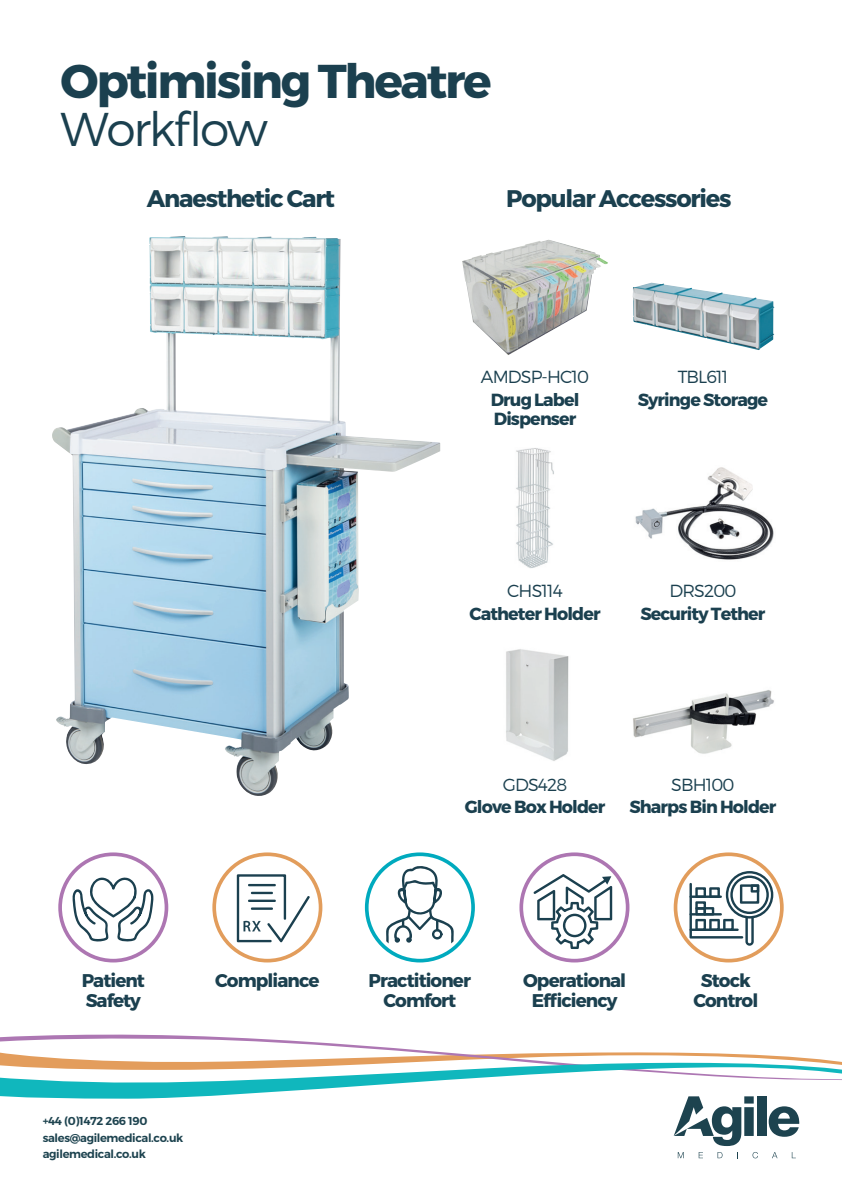
<style>
.page{position:relative;width:842px;height:1191px;background:#fff}
.page>*{position:absolute;margin:0;border:0;box-sizing:border-box;transform-origin:0 0}
.t1{font:700 47.4px "Montserrat";letter-spacing:-.05em;color:#1b404f}
.t2{font:300 47.4px "Montserrat";letter-spacing:-.05em;color:#1b404f}
.t3{font:700 24px "Montserrat";letter-spacing:-.05em;color:#1b404f}
.t4{font:700 18.4px/20px "Montserrat";letter-spacing:-.05em;color:#1b404f;text-align:center}
.t5{font:700 17.6px/19px "Montserrat";letter-spacing:-.05em;color:#1b404f}
.t6{font:300 17.6px "Montserrat";letter-spacing:-.05em;color:#1b404f}
.t7{font:600 11.4px/16.2px "Montserrat";letter-spacing:-.03em;color:#1d434f}
</style>
<div class="page">
<img style="left:633px;top:690px;width:141px;height:64px">
<img style="left:506px;top:649px;width:63px;height:112px">
<img style="left:635px;top:467px;width:139px;height:93px">
<img style="left:516px;top:448px;width:38px;height:120px">
<img style="left:632px;top:283px;width:142px;height:67px">
<img style="left:462px;top:240px;width:146px;height:115px">
<svg style="left:678px;top:1152px;width:6px;height:6px"></svg>
<svg style="left:699px;top:1152px;width:4px;height:6px"></svg>
<svg style="left:717px;top:1152px;width:5px;height:6px"></svg>
<svg style="left:752px;top:1152px;width:6px;height:6px"></svg>
<svg style="left:772px;top:1152px;width:5px;height:6px"></svg>
<svg style="left:0;top:1034px;width:310px;height:8px"></svg>
<svg style="left:0;top:1042px;width:842px;height:104px"></svg>
<img style="left:52px;top:237px;width:307px;height:559px">
<svg style="left:72px;top:875px;width:82px;height:67px"></svg>
<div style="left:58px;top:852px;width:110px;height:110px;border:4px solid #ad76b2;border-radius:50%"></div>
<svg style="left:237px;top:874px;width:73px;height:68px"></svg>
<div style="left:212px;top:852px;width:110px;height:110px;border:4px solid #e29d5c;border-radius:50%"></div>
<svg style="left:533px;top:874px;width:79px;height:75px"></svg>
<div style="left:519px;top:852px;width:110px;height:110px;border:4px solid #ad76b2;border-radius:50%"></div>
<svg style="left:689px;top:871px;width:84px;height:74px"></svg>
<div style="left:674px;top:852px;width:110px;height:110px;border:4px solid #e29d5c;border-radius:50%"></div>
<div style="left:365px;top:852px;width:110px;height:110px;border:4px solid #00aabe;border-radius:50%"></div>
<svg style="left:386px;top:865px;width:68px;height:78px"></svg>
<h1 class="t1" style="left:61px;top:51px;width:433px">Optimising Theatre</h1>
<h1 class="t2" style="left:61px;top:101px;width:209px">Workflow</h1>
<h2 class="t3" style="left:147px;top:183px;width:190px">Anaesthetic Cart</h2>
<h2 class="t3" style="left:506px;top:184px;width:227px">Popular Accessories</h2>
<p class="t6" style="left:481px;top:366px;width:110px">AMDSP-HC10</p>
<p class="t5" style="left:491px;top:390px;width:90px">Drug Label<br>Dispenser</p>
<p class="t6" style="left:678px;top:366px;width:52px">TBL611</p>
<p class="t5" style="left:638px;top:390px;width:132px">Syringe Storage</p>
<p class="t6" style="left:507px;top:580px;width:57px">CHS114</p>
<p class="t5" style="left:469px;top:604px;width:133px">Catheter Holder</p>
<p class="t6" style="left:669px;top:580px;width:68px">DRS200</p>
<p class="t5" style="left:640px;top:604px;width:127px">Security Tether</p>
<p class="t6" style="left:503px;top:773px;width:66px">GDS428</p>
<p class="t5" style="left:465px;top:798px;width:142px">Glove Box Holder</p>
<p class="t6" style="left:671px;top:773px;width:65px">SBH100</p>
<p class="t5" style="left:629px;top:798px;width:149px">Sharps Bin Holder</p>
<p class="t4" style="left:82px;top:971px;width:65px;text-align:left">Patient<br>Safety</p>
<p class="t4" style="left:215px;top:971px;width:106px">Compliance</p>
<p class="t4" style="left:369px;top:971px;width:104px">Practitioner<br>Comfort</p>
<p class="t4" style="left:523px;top:971px;width:105px">Operational<br>Efficiency</p>
<p class="t4" style="left:693px;top:971px;width:66px">Stock<br>Control</p>
<p class="t7" style="left:43px;top:1113px;width:142px">+44 (0)1472 266 190 sales@agilemedical.co.uk agilemedical.co.uk</p>
</div>
